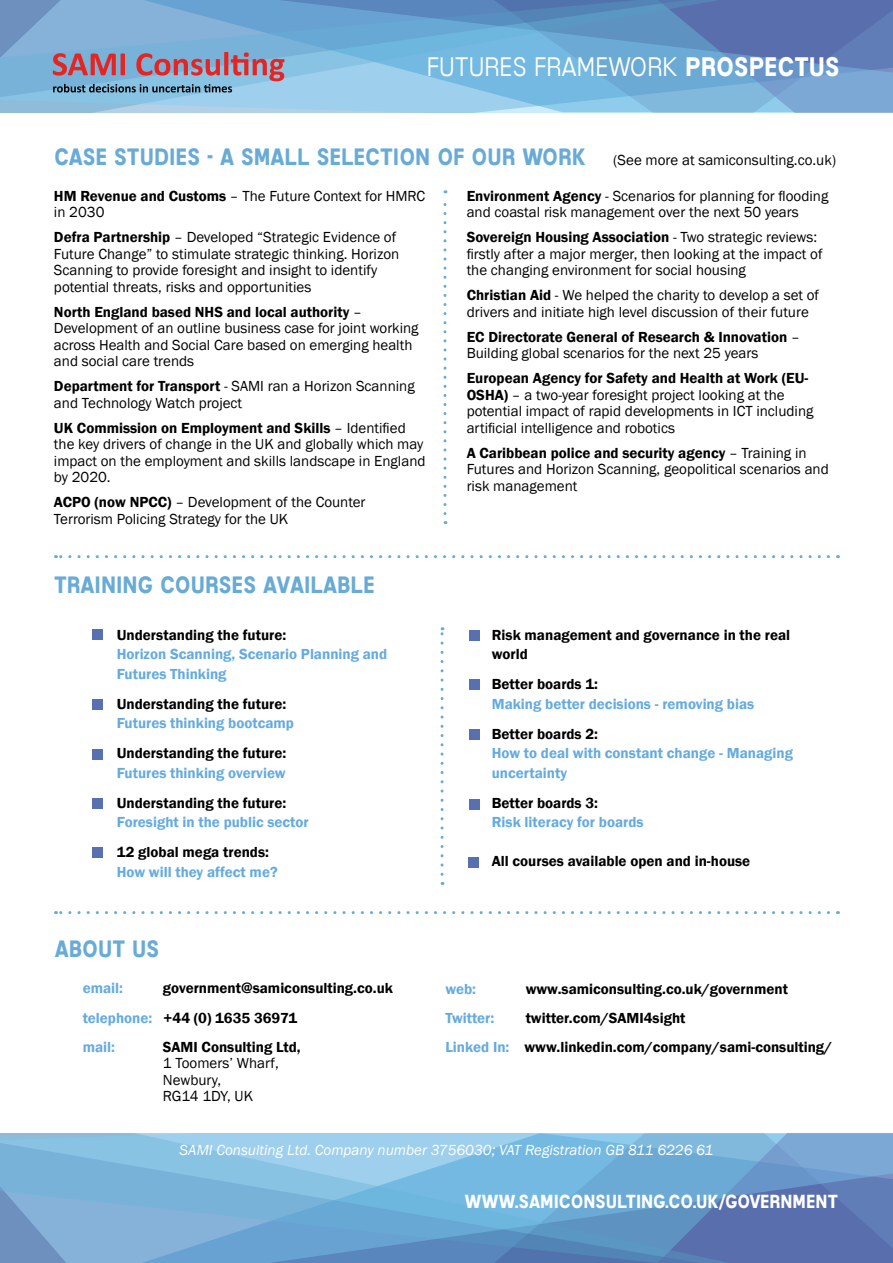
<style>
.page{position:relative;width:893px;height:1263px;background:#fff}
.page>*{position:absolute;margin:0;border:0;box-sizing:border-box;transform-origin:0 0}
.t1{font:25.5px "Mixolydian Titling Lt";color:#fff}
.t2{font:700 22.5px "Mixolydian Titling Rg";color:#68abd6}
.t3{font:700 18px "Mixolydian Titling Rg";color:#fff}
.t4{font:15px/16.5px "Franklin Gothic";color:#000}
.t5{font:600 15px/29.2px "Franklin Gothic";color:#000}
.t6{font:600 15px/19.5px "Franklin Gothic";color:#65abde}
.t7{font:italic 15px "Franklin Gothic";color:#fff}
.t8{font:600 15px "Franklin Gothic";color:#65abdf}
.s1{font-family:"Mixolydian Titling Rg";font-weight:700}
.s2{font-family:"Franklin Gothic";font-weight:400;font-size:15px;color:#000}
.s3{font-weight:600}
.s4{font-weight:400}
.s5{color:#67aad6}
.s6{color:#65abdf}
</style>
<div class="page">
<svg style="left:0;top:0;width:893px;height:112px;background:#73a6d1"></svg>
<svg style="left:0;top:0;width:284px;height:92px;background:#83a0c4"></svg>
<svg style="left:0;top:1133px;width:893px;height:130px;background:#73a6d2"></svg>
<div style="left:92px;top:629px;width:11px;height:10px;background:#586fb0"></div>
<div style="left:92px;top:699px;width:11px;height:10px;background:#586fb0"></div>
<div style="left:92px;top:749px;width:11px;height:11px;background:#586fb0"></div>
<div style="left:92px;top:798px;width:11px;height:11px;background:#586fb0"></div>
<div style="left:92px;top:847px;width:11px;height:10px;background:#586fb0"></div>
<div style="left:469px;top:630px;width:10px;height:11px;background:#586fb0"></div>
<div style="left:469px;top:730px;width:10px;height:10px;background:#586fb0"></div>
<div style="left:469px;top:679px;width:10px;height:10px;background:#586fb0"></div>
<div style="left:469px;top:799px;width:10px;height:10px;background:#586fb0"></div>
<svg style="left:443px;top:190px;width:3px;height:324px"></svg>
<div style="left:469px;top:857px;width:10px;height:10px;background:#586fb0"></div>
<svg style="left:441px;top:627px;width:3px;height:247px"></svg>
<svg style="left:55px;top:555px;width:773px;height:3px"></svg>
<svg style="left:55px;top:911px;width:773px;height:3px"></svg>
<h1 class="t1" style="left:427px;top:51px;width:414px">FUTURES FRAMEWORK <span class="s1">PROSPECTUS</span></h1>
<h2 class="t2" style="left:54px;top:143px;width:784px">CASE STUDIES - A SMALL SELECTION OF OUR WORK <span class="s2">(See more at samiconsulting.co.uk)</span></h2>
<p class="t4" style="left:54px;top:188px;width:373px"><span class="s3">HM Revenue and Customs</span> – The Future Context for HMRC in 2030</p>
<p class="t4" style="left:54px;top:229px;width:347px"><span class="s3">Defra Partnership</span> – Developed “Strategic Evidence of Future Change” to stimulate strategic thinking. Horizon Scanning to provide foresight and insight to identify potential threats, risks and opportunities</p>
<p class="t4" style="left:54px;top:304px;width:366px"><span class="s3">North England based NHS and local authority</span> – Development of an outline business case for joint working across Health and Social Care based on emerging health and social care trends</p>
<p class="t4" style="left:54px;top:378px;width:362px"><span class="s3">Department for Transport</span> - SAMI ran a Horizon Scanning and Technology Watch project</p>
<p class="t4" style="left:54px;top:420px;width:373px"><span class="s3">UK Commission on Employment and Skills</span> – Identified the key drivers of change in the UK and globally which may impact on the employment and skills landscape in England by 2020.</p>
<p class="t4" style="left:54px;top:494px;width:313px"><span class="s3">ACPO (now NPCC)</span> – Development of the Counter<br>Terrorism Policing Strategy for the UK</p>
<p class="t4" style="left:467px;top:188px;width:363px"><span class="s3">Environment Agency</span> - Scenarios for planning for flooding and coastal risk management over the next 50 years</p>
<p class="t4" style="left:467px;top:229px;width:357px"><span class="s3">Sovereign Housing Association</span> - Two strategic reviews: firstly after a major merger, then looking at the impact of the changing environment for social housing</p>
<p class="t4" style="left:467px;top:287px;width:354px"><span class="s3">Christian Aid</span> - We helped the charity to develop a set of drivers and initiate high level discussion of their future</p>
<p class="t5" style="left:467px;top:329px;width:335px;line-height:16.5px">EC Directorate General of Research &amp; Innovation <span class="s4">–<br>Building global scenarios for the next 25 years</span></p>
<p class="t4" style="left:467px;top:370px;width:348px"><span class="s3">European Agency for Safety and Health at Work (EU-OSHA)</span> – a two-year foresight project looking at the potential impact of rapid developments in ICT including artificial intelligence and robotics</p>
<p class="t4" style="left:467px;top:445px;width:364px"><span class="s3">A Caribbean police and security agency</span> – Training in<br>Futures and Horizon Scanning, geopolitical scenarios and risk management</p>
<h2 class="t2" style="left:54px;top:572px;width:322px">TRAINING C<span class="s5">OURSE</span>S AVAILABLE</h2>
<p class="t5" style="left:117px;top:620px;width:171px">Understanding the future:</p>
<p class="t6" style="left:117px;top:645px;width:272px">Horizon Scanning, Scenario Planning and<br>Futures Thinking</p>
<p class="t5" style="left:117px;top:689px;width:171px">Understanding the future:</p>
<p class="t6" style="left:117px;top:714px;width:179px">Futures thinking bootcamp</p>
<p class="t5" style="left:117px;top:739px;width:171px">Understanding the future:</p>
<p class="t6" style="left:117px;top:763px;width:170px">Futures thinking overview</p>
<p class="t5" style="left:117px;top:788px;width:171px">Understanding the future:</p>
<p class="t6" style="left:117px;top:813px;width:193px">Foresight in the public sector</p>
<p class="t5" style="left:117px;top:838px;width:154px">12 global mega trends:</p>
<p class="t6" style="left:117px;top:862px;width:162px">How will they affect me?</p>
<h2 class="t2" style="left:55px;top:935px;width:106px">ABOUT US</h2>
<p class="t5" style="left:83px;top:974px;width:312px;text-indent:80px">government@samiconsulting.co.uk <span class="s6">telephone:</span> +44 (0) 1635 36971<br><span class="s6">mail:</span></p>
<p class="t8" style="left:83px;top:979px;width:42px">email:</p>
<p class="t5" style="left:163px;top:1032px;width:139px">SAMI Consulting Ltd,</p>
<p class="t4" style="left:163px;top:1055px;width:117px">1 Toomers’ Wharf,<br>Newbury,<br>RG14 1DY, UK</p>
<p class="t5" style="left:492px;top:625px;width:300px;line-height:19.5px">Risk management and governance in the real world</p>
<p class="t5" style="left:492px;top:670px;width:108px">Better boards 1:</p>
<p class="t6" style="left:492px;top:694px;width:264px">Making better decisions - removing bias</p>
<p class="t5" style="left:492px;top:719px;width:108px">Better boards 2:</p>
<p class="t6" style="left:492px;top:744px;width:303px">How to deal with constant change - Managing uncertainty</p>
<p class="t5" style="left:492px;top:788px;width:108px">Better boards 3:</p>
<p class="t6" style="left:492px;top:813px;width:153px">Risk literacy for boards</p>
<p class="t5" style="left:492px;top:847px;width:260px">All courses available open and in-house</p>
<p class="t8" style="left:445px;top:979px;width:32px">web:</p>
<p class="t5" style="left:526px;top:974px;width:264px">www.samiconsulting.co.uk/government</p>
<p class="t8" style="left:445px;top:1009px;width:50px">Twitter:</p>
<p class="t5" style="left:445px;top:1003px;width:388px;text-indent:80px">twitter.com/SAMI4sight<br><span class="s6">Linked In:</span> www.linkedin.com/company/sami-consulting/</p>
<p class="t7" style="left:180px;top:1140px;width:535px">SAMI Consulting Ltd. Company number 3756030; VAT Registration GB 811 6226 61</p>
<p class="t3" style="left:465px;top:1190px;width:375px">WWW.SAMICONSULTING.CO.UK/GOVERNMENT</p>
</div>
